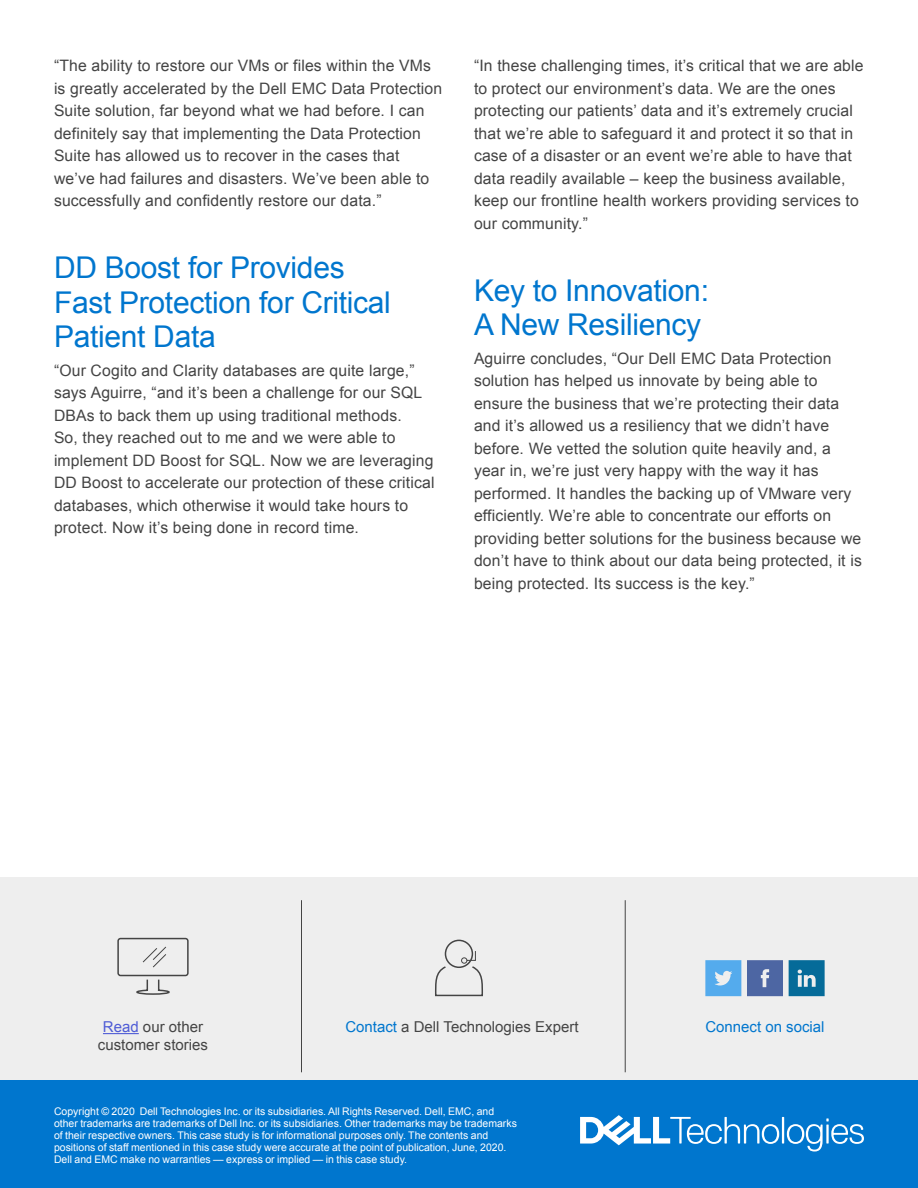
<style>
.page{position:relative;width:918px;height:1188px;background:#fff}
.page>*{position:absolute;margin:0;border:0;box-sizing:border-box;transform-origin:0 0}
.BLue_subhead{font:30px/34.5px "Arial";letter-spacing:-.01em;color:#0076ce}
.body{font:15.75px/22.5px "Arial";letter-spacing:.01em;color:#444}
.CTA_call_out{font:15px "Arial";color:#444}
.CTA_call_out-2{font:15px "Arial";color:#0076ce}
.LAST_PAGE_Disclaimer{font:10.5px/12px "Arial";color:#fff}
.s1{color:#4f5cd6}
.s2{color:#0076ce}
</style>
<div class="page">
<div style="left:0;top:1065px;width:918px;height:123px;background:#0076ce"></div>
<svg style="left:580px;top:1115px;width:284px;height:37px"></svg>
<div style="left:0;top:878px;width:918px;height:202px;background:#eee"></div>
<hr style="left:301px;top:900px;width:1px;height:172px;background:#444">
<hr style="left:625px;top:900px;width:1px;height:172px;background:#444">
<div style="left:445px;top:940px;width:28px;height:28px;border:2px solid #444;border-radius:50%"></div>
<svg style="left:435px;top:950px;width:48px;height:47px"></svg>
<div style="left:117px;top:938px;width:72px;height:38px;border:2px solid #444;border-radius:2px"></div>
<svg style="left:142px;top:946px;width:24px;height:22px"></svg>
<svg style="left:136px;top:979px;width:34px;height:16px"></svg>
<svg style="left:747px;top:960px;width:36px;height:36px"></svg>
<svg style="left:705px;top:960px;width:36px;height:36px"></svg>
<svg style="left:789px;top:960px;width:36px;height:36px"></svg>
<hr style="left:103px;top:1033px;width:36px;height:1px;background:#4f5cd6">
<p class="body" style="left:54px;top:55px;width:390px">“The ability to restore our VMs or files within the VMs is greatly accelerated by the Dell EMC Data Protection Suite solution, far beyond what we had before. I can definitely say that implementing the Data Protection Suite has allowed us to recover in the cases that we’ve had failures and disasters. We’ve been able to successfully and confidently restore our data.”</p>
<p class="BLue_subhead" style="left:54px;top:251px;width:338px">DD Boost for Provides<br>Fast Protection for Critical<br>Patient Data</p>
<p class="body" style="left:54px;top:359px;width:382px">“Our Cogito and Clarity databases are quite large,” says Aguirre, “and it’s been a challenge for our SQL DBAs to back them up using traditional methods.<br>So, they reached out to me and we were able to implement DD Boost for SQL. Now we are leveraging DD Boost to accelerate our protection of these critical databases, which otherwise it would take hours to protect. Now it’s being done in record time.</p>
<p class="body" style="left:474px;top:55px;width:391px">“In these challenging times, it’s critical that we are able to protect our environment’s data. We are the ones protecting our patients’ data and it’s extremely crucial that we’re able to safeguard it and protect it so that in case of a disaster or an event we’re able to have that data readily available – keep the business available, keep our frontline health workers providing services to our community.”</p>
<p class="BLue_subhead" style="left:474px;top:274px;width:237px">Key to Innovation:<br>A New Resiliency</p>
<p class="body" style="left:474px;top:347px;width:389px">Aguirre concludes, “Our Dell EMC Data Protection solution has helped us innovate by being able to ensure the business that we’re protecting their data and it’s allowed us a resiliency that we didn’t have before. We vetted the solution quite heavily and, a year in, we’re just very happy with the way it has performed. It handles the backing up of VMware very efficiently. We’re able to concentrate our efforts on providing better solutions for the business because we don’t have to think about our data being protected, it is being protected. Its success is the key.”</p>
<p class="CTA_call_out" style="left:103px;top:1017px;width:102px"><span class="s1">Read</span> our other</p>
<p class="CTA_call_out-2" style="left:705px;top:1017px;width:121px">Connect on social</p>
<p class="CTA_call_out" style="left:98px;top:1035px;width:112px">customer stories</p>
<p class="CTA_call_out" style="left:345px;top:1017px;width:235px"><span class="s2">Contact</span> a Dell Technologies Expert</p>
<p class="LAST_PAGE_Disclaimer" style="left:54px;top:1105px;width:464px">Copyright © 2020 Dell Technologies Inc. or its subsidiaries. All Rights Reserved. Dell, EMC, and other trademarks are trademarks of Dell Inc. or its subsidiaries. Other trademarks may be trademarks of their respective owners. This case study is for informational purposes only. The contents and positions of staff mentioned in this case study were accurate at the point of publication, June, 2020.<br>Dell and EMC make no warranties — express or implied — in this case study.</p>
</div>
